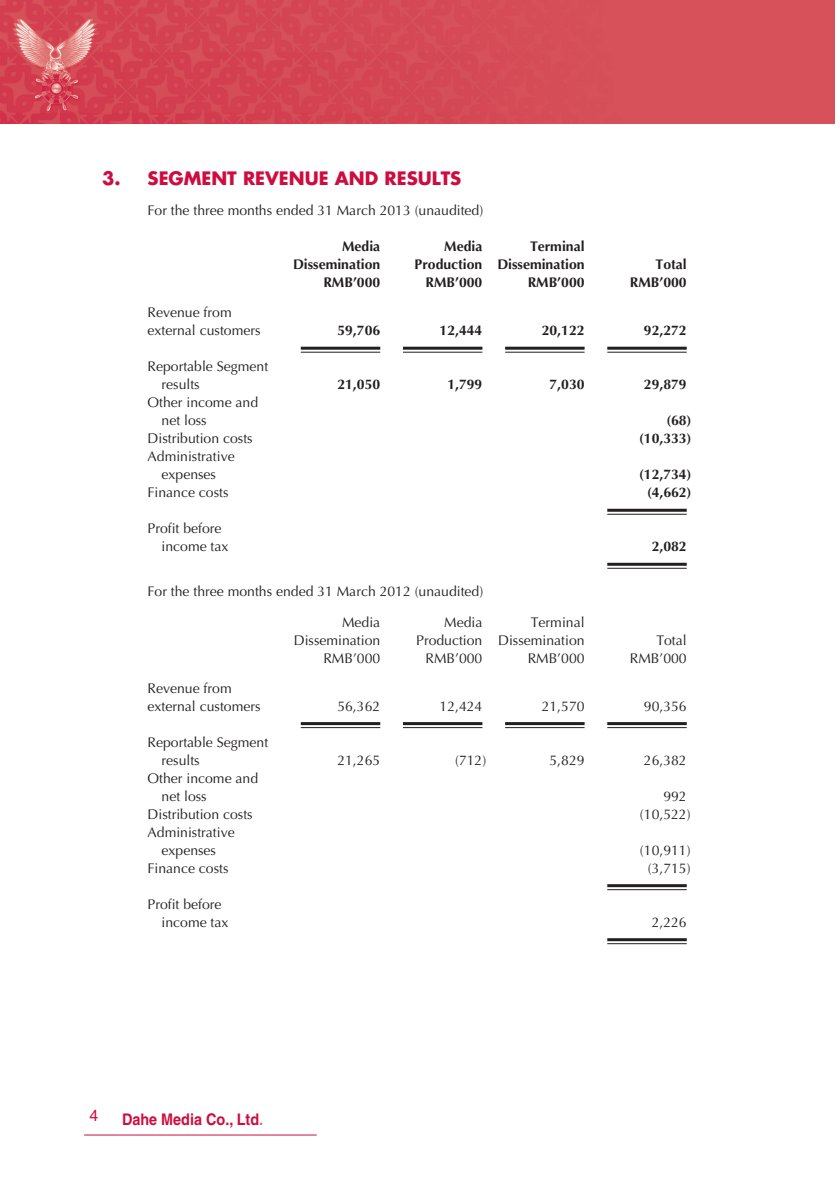
<style>
.page{position:relative;width:840px;height:1191px;background:#fff}
.page>*{position:absolute;margin:0;border:0;box-sizing:border-box;transform-origin:0 0}
.t1{font:700 18px "Futura Std";color:#cd0d40}
.t2{font:700 16px "Helvetica LT Std";color:#cd0d40;scale:.9 1}
.t3{font:16px "Helvetica LT Std";color:#cd0d40}
.t4{font:14px/18px "Optima LT Std";color:#231f20}
.t5{font:700 14px "Optima LT Std";color:#231f20}
.s1{color:#dd706f}
</style>
<div class="page">
<img style="left:0;top:0;width:833px;height:123px">
<hr style="left:84px;top:1134px;width:232px;height:1px;background:#cd0d40">
<hr style="left:300px;top:347px;width:80px;height:3px;background:#231f20">
<hr style="left:300px;top:352px;width:80px;height:1px;background:#231f20">
<hr style="left:403px;top:347px;width:79px;height:3px;background:#231f20">
<hr style="left:403px;top:352px;width:79px;height:1px;background:#231f20">
<hr style="left:505px;top:347px;width:79px;height:3px;background:#231f20">
<hr style="left:505px;top:352px;width:79px;height:1px;background:#231f20">
<hr style="left:607px;top:347px;width:79px;height:3px;background:#231f20">
<hr style="left:607px;top:352px;width:79px;height:1px;background:#231f20">
<hr style="left:607px;top:509px;width:79px;height:3px;background:#231f20">
<hr style="left:607px;top:514px;width:79px;height:1px;background:#231f20">
<hr style="left:607px;top:563px;width:79px;height:3px;background:#231f20">
<hr style="left:607px;top:568px;width:79px;height:1px;background:#231f20">
<hr style="left:300px;top:722px;width:80px;height:3px;background:#231f20">
<hr style="left:300px;top:727px;width:80px;height:1px;background:#231f20">
<hr style="left:403px;top:722px;width:79px;height:3px;background:#231f20">
<hr style="left:403px;top:727px;width:79px;height:1px;background:#231f20">
<hr style="left:505px;top:722px;width:79px;height:3px;background:#231f20">
<hr style="left:505px;top:727px;width:79px;height:1px;background:#231f20">
<hr style="left:607px;top:722px;width:79px;height:3px;background:#231f20">
<hr style="left:607px;top:727px;width:79px;height:1px;background:#231f20">
<hr style="left:607px;top:884px;width:79px;height:3px;background:#231f20">
<hr style="left:607px;top:889px;width:79px;height:1px;background:#231f20">
<hr style="left:607px;top:938px;width:79px;height:3px;background:#231f20">
<hr style="left:607px;top:943px;width:79px;height:1px;background:#231f20">
<p class="t1" style="left:102px;top:166px;width:360px">3. SEGMENT REVENUE AND RESULTS</p>
<p class="t4" style="left:147px;top:201px;width:337px">For the three months ended 31 March 2013 (unaudited)</p>
<p class="t5" style="left:342px;top:238px;width:40px">Media</p>
<p class="t5" style="left:444px;top:238px;width:40px">Media</p>
<p class="t5" style="left:529px;top:238px;width:56px">Terminal</p>
<p class="t5" style="left:293px;top:256px;width:89px">Dissemination</p>
<p class="t5" style="left:414px;top:256px;width:171px">Production Dissemination</p>
<p class="t5" style="left:655px;top:256px;width:33px">Total</p>
<p class="t5" style="left:323px;top:274px;width:58px">RMB’000</p>
<p class="t5" style="left:425px;top:274px;width:58px">RMB’000</p>
<p class="t5" style="left:527px;top:274px;width:58px">RMB’000</p>
<p class="t5" style="left:629px;top:274px;width:58px">RMB’000</p>
<p class="t4" style="left:147px;top:303px;width:114px">Revenue from external customers</p>
<p class="t5" style="left:337px;top:322px;width:44px">59,706</p>
<p class="t5" style="left:439px;top:322px;width:44px">12,444</p>
<p class="t5" style="left:541px;top:322px;width:44px">20,122</p>
<p class="t5" style="left:643px;top:322px;width:44px">92,272</p>
<p class="t4" style="left:161px;top:357px;width:108px;text-indent:-14px">Reportable Segment results</p>
<p class="t4" style="left:161px;top:393px;width:98px;text-indent:-14px">Other income and net loss</p>
<p class="t5" style="left:337px;top:376px;width:44px">21,050</p>
<p class="t5" style="left:447px;top:376px;width:37px">1,799</p>
<p class="t5" style="left:549px;top:376px;width:37px">7,030</p>
<p class="t5" style="left:643px;top:376px;width:44px">29,879</p>
<p class="t5" style="left:666px;top:412px;width:26px">(68)</p>
<p class="t4" style="left:147px;top:429px;width:107px">Distribution costs</p>
<p class="t5" style="left:639px;top:430px;width:54px">(10,333)</p>
<p class="t4" style="left:147px;top:448px;width:89px;text-align:center">Administrative expenses</p>
<p class="t5" style="left:639px;top:466px;width:54px">(12,734)</p>
<p class="t4" style="left:147px;top:484px;width:82px">Finance costs</p>
<p class="t5" style="left:646px;top:484px;width:46px">(4,662)</p>
<p class="t4" style="left:161px;top:519px;width:68px;text-indent:-14px">Profit before income tax</p>
<p class="t5" style="left:651px;top:538px;width:37px">2,082</p>
<p class="t4" style="left:342px;top:576px;width:143px;line-height:30.4px;text-indent:-194px">For the three months ended 31 March 2012 (unaudited)<br>Media</p>
<p class="t4" style="left:444px;top:613px;width:40px">Media</p>
<p class="t4" style="left:530px;top:613px;width:55px">Terminal</p>
<p class="t4" style="left:147px;top:679px;width:114px">Revenue from external customers</p>
<p class="t4" style="left:161px;top:733px;width:108px;text-indent:-14px">Reportable Segment results</p>
<p class="t4" style="left:161px;top:769px;width:98px;text-indent:-14px">Other income and net loss</p>
<p class="t4" style="left:293px;top:631px;width:88px">Dissemination</p>
<p class="t4" style="left:416px;top:631px;width:170px">Production Dissemination</p>
<p class="t4" style="left:656px;top:631px;width:32px">Total</p>
<p class="t4" style="left:323px;top:649px;width:58px">RMB’000</p>
<p class="t4" style="left:425px;top:649px;width:58px">RMB’000</p>
<p class="t4" style="left:527px;top:649px;width:58px">RMB’000</p>
<p class="t4" style="left:629px;top:649px;width:58px">RMB’000</p>
<p class="t4" style="left:337px;top:697px;width:44px">56,362</p>
<p class="t4" style="left:439px;top:697px;width:44px">12,424</p>
<p class="t4" style="left:541px;top:697px;width:44px">21,570</p>
<p class="t4" style="left:643px;top:697px;width:44px">90,356</p>
<p class="t4" style="left:337px;top:751px;width:44px">21,265</p>
<p class="t4" style="left:455px;top:751px;width:33px">(712)</p>
<p class="t4" style="left:549px;top:751px;width:37px">5,829</p>
<p class="t4" style="left:643px;top:751px;width:44px">26,382</p>
<p class="t4" style="left:663px;top:787px;width:25px">992</p>
<p class="t4" style="left:147px;top:805px;width:107px">Distribution costs</p>
<p class="t4" style="left:639px;top:805px;width:52px">(10,522)</p>
<p class="t4" style="left:147px;top:823px;width:89px;text-align:center">Administrative expenses</p>
<p class="t4" style="left:639px;top:841px;width:52px">(10,911)</p>
<p class="t4" style="left:147px;top:859px;width:82px">Finance costs</p>
<p class="t4" style="left:647px;top:859px;width:44px">(3,715)</p>
<p class="t4" style="left:161px;top:895px;width:68px;text-indent:-14px">Profit before income tax</p>
<p class="t4" style="left:651px;top:913px;width:37px">2,226</p>
<p class="t3" style="left:90px;top:1106px;width:10px">4</p>
<p class="t2" style="left:122px;top:1109px;width:158px">Dahe Media Co., Ltd<span class="s1">.</span></p>
</div>
